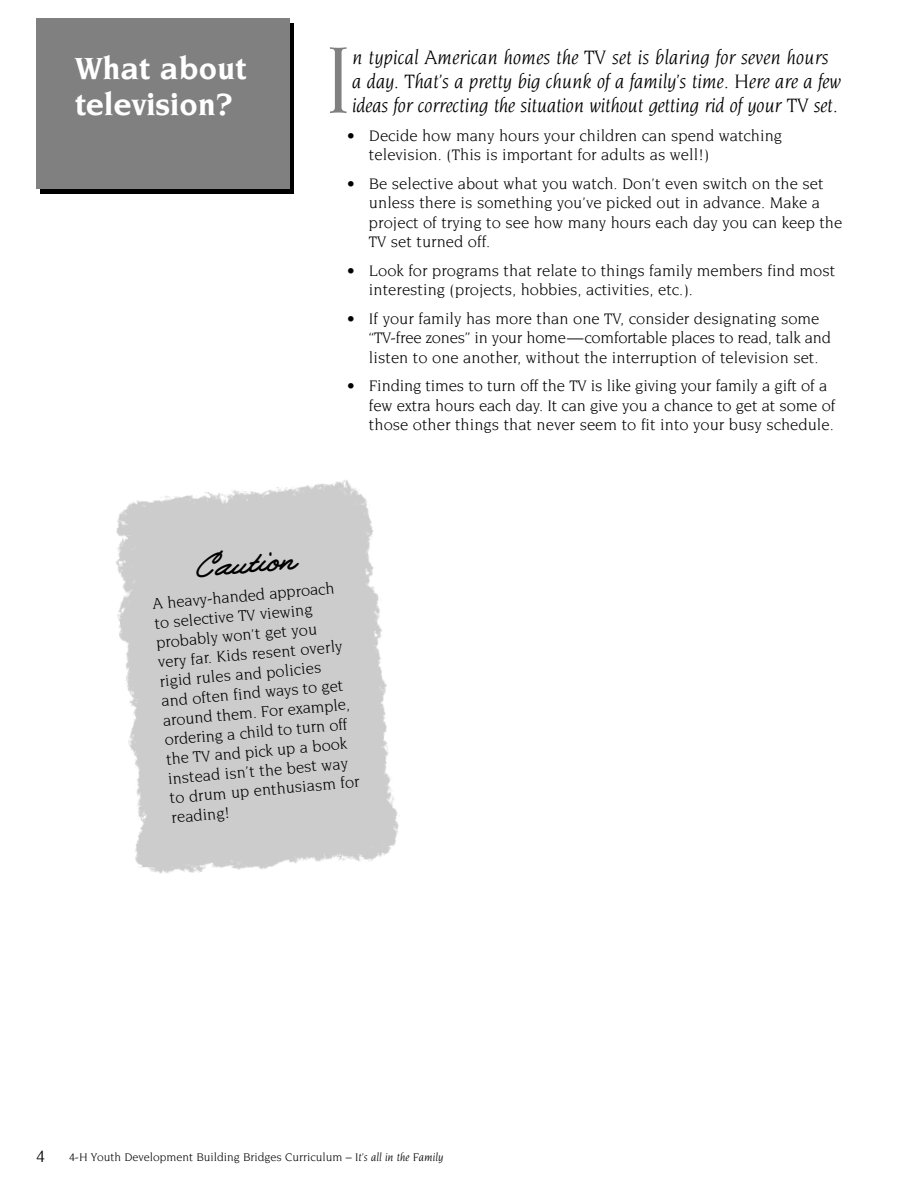
<style>
.page{position:relative;width:918px;height:1188px;background:#fff}
.page>*{position:absolute;margin:0;border:0;box-sizing:border-box;transform-origin:0 0}
.t1{font:102px "Novarese";color:#808080}
.t2{font:36px "Winton";color:#000}
.t3{font:700 33px/36px "Novarese";color:#fff}
.t4{font:italic 21px/24px "Novarese";letter-spacing:-.01em;color:#000}
.t5{font:18px "Novarese";color:#000}
.t6{font:16.5px/19.5px "Novarese";color:#000}
.t7{font:12px "Novarese";color:#000}
.s1{font-style:italic}
</style>
<div class="page">
<img style="left:116px;top:480px;width:258px;height:105px">
<img style="left:117px;top:585px;width:282px;height:289px">
<div style="left:40px;top:23px;width:254px;height:171px;background:#000"></div>
<div style="left:36px;top:18px;width:254px;height:171px;background:#808080"></div>
<h3 class="t3" style="left:75px;top:52px;width:173px">What about television?</h3>
<h1 class="t1" style="left:324px;top:36px;width:30px">I</h1>
<p class="t4" style="left:352px;top:47px;width:490px">n typical American homes the TV set is blaring for seven hours a day. That’s a pretty big chunk of a family’s time. Here are a few ideas for correcting the situation without getting rid of your TV set.</p>
<p class="t6" style="left:369px;top:127px;width:415px;text-indent:-22px">• Decide how many hours your children can spend watching television. (This is important for adults as well!)</p>
<p class="t6" style="left:369px;top:175px;width:475px;text-indent:-22px">• Be selective about what you watch. Don’t even switch on the set unless there is something you’ve picked out in advance. Make a project of trying to see how many hours each day you can keep the TV set turned off.</p>
<p class="t6" style="left:369px;top:262px;width:468px;text-indent:-22px">• Look for programs that relate to things family members find most interesting (projects, hobbies, activities, etc.).</p>
<p class="t6" style="left:369px;top:310px;width:463px;text-indent:-22px">• If your family has more than one TV, consider designating some “TV-free zones” in your home—comfortable places to read, talk and listen to one another, without the interruption of television set.</p>
<p class="t6" style="left:369px;top:377px;width:468px;text-indent:-22px">• Finding times to turn off the TV is like giving your family a gift of a few extra hours each day. It can give you a chance to get at some of those other things that never seem to fit into your busy schedule.</p>
<h2 class="t2" style="left:194px;top:543px;width:101px;rotate:-5deg">Caution</h2>
<p class="t6" style="left:152px;top:595px;width:192px;rotate:-5deg">A heavy-handed approach to selective TV viewing probably won’t get you very far. Kids resent overly rigid rules and policies and often find ways to get around them. For example, ordering a child to turn off the TV and pick up a book instead isn’t the best way to drum up enthusiasm for reading!</p>
<p class="t5" style="left:36px;top:1148px;width:10px">4</p>
<p class="t7" style="left:69px;top:1152px;width:376px">4-H Youth Development Building Bridges Curriculum – <span class="s1">It’s all in the Family</span></p>
</div>
